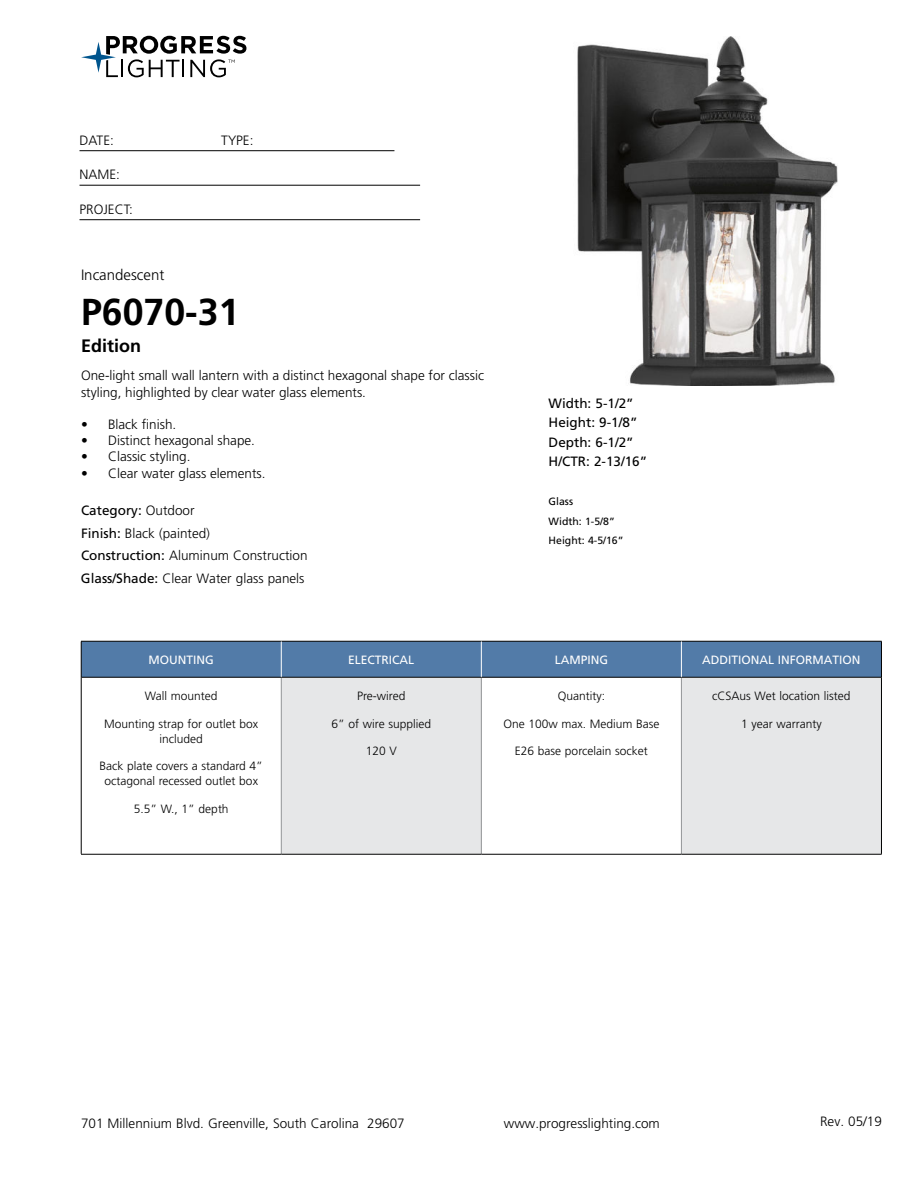
<style>
.page{position:relative;width:918px;height:1188px;background:#fff}
.page>*{position:absolute;margin:0;border:0;box-sizing:border-box;transform-origin:0 0}
.t1{font:700 37.5px "Frutiger LT Std";color:#000}
.t2{font:700 18px "Frutiger LT Std";color:#000}
.t3{font:300 15px "Frutiger LT Std";color:#000}
.t4{font:300 13.5px/22.5px "Frutiger LT Std";color:#000}
.t5{font:13.5px/19.5px "Frutiger LT Std";color:#000}
.t6{font:300 12px/15px "Frutiger LT Std";color:#000;text-align:center}
.t7{font:12px "Frutiger LT Std";color:#fff}
.t8{font:10.5px/19.5px "Frutiger LT Std";color:#000}
.s1{font-weight:400}
</style>
<div class="page">
<svg style="left:81px;top:36px;width:165px;height:41px"></svg>
<hr style="left:80px;top:150px;width:314px;height:1px;background:#000">
<hr style="left:80px;top:185px;width:340px;height:1px;background:#000">
<hr style="left:80px;top:219px;width:340px;height:1px;background:#000">
<div style="left:82px;top:642px;width:799px;height:35px;background:#527ba8"></div>
<div style="left:281px;top:677px;width:200px;height:177px;background:#e6e7e8"></div>
<div style="left:681px;top:677px;width:200px;height:177px;background:#e6e7e8"></div>
<hr style="left:281px;top:678px;width:1px;height:176px;background:#939598">
<hr style="left:481px;top:678px;width:1px;height:176px;background:#939598">
<hr style="left:681px;top:678px;width:1px;height:176px;background:#939598">
<hr style="left:81px;top:677px;width:200px;height:1px;background:#000">
<hr style="left:281px;top:677px;width:200px;height:1px;background:#000">
<hr style="left:481px;top:677px;width:200px;height:1px;background:#000">
<hr style="left:681px;top:677px;width:200px;height:1px;background:#000">
<hr style="left:81px;top:854px;width:200px;height:1px;background:#000">
<hr style="left:281px;top:854px;width:200px;height:1px;background:#000">
<hr style="left:481px;top:854px;width:200px;height:1px;background:#000">
<hr style="left:681px;top:854px;width:201px;height:1px;background:#000">
<hr style="left:81px;top:641px;width:200px;height:1px;background:#000">
<hr style="left:81px;top:641px;width:1px;height:36px;background:#000">
<hr style="left:281px;top:641px;width:200px;height:1px;background:#000">
<hr style="left:481px;top:641px;width:200px;height:1px;background:#000">
<hr style="left:681px;top:641px;width:201px;height:1px;background:#000">
<hr style="left:881px;top:641px;width:1px;height:36px;background:#000">
<hr style="left:81px;top:677px;width:1px;height:177px;background:#000">
<hr style="left:881px;top:677px;width:1px;height:177px;background:#000">
<hr style="left:281px;top:641px;width:1px;height:36px;background:#fff">
<hr style="left:681px;top:641px;width:1px;height:36px;background:#fff">
<hr style="left:481px;top:641px;width:1px;height:36px;background:#fff">
<img style="left:577px;top:36px;width:261px;height:349px">
<p class="t4" style="left:80px;top:130px;width:36px">DATE:</p>
<p class="t4" style="left:221px;top:130px;width:34px">TYPE:</p>
<p class="t4" style="left:80px;top:165px;width:42px">NAME:</p>
<p class="t4" style="left:80px;top:199px;width:55px">PROJECT:</p>
<p class="t3" style="left:81px;top:269px;width:85px">Incandescent</p>
<h1 class="t1" style="left:81px;top:290px;width:160px">P6070-31</h1>
<h2 class="t2" style="left:81px;top:335px;width:62px">Edition</h2>
<p class="t4" style="left:81px;top:369px;width:405px;line-height:16.2px">One-light small wall lantern with a distinct hexagonal shape for classic styling, highlighted by clear water glass elements.</p>
<p class="t4" style="left:81px;top:414px;width:97px">• Black finish.</p>
<p class="t4" style="left:81px;top:430px;width:176px">• Distinct hexagonal shape.</p>
<p class="t4" style="left:81px;top:446px;width:111px">• Classic styling.</p>
<p class="t4" style="left:81px;top:463px;width:186px">• Clear water glass elements.</p>
<p class="t4" style="left:81px;top:500px;width:228px"><span class="s1">Category:</span> Outdoor<br><span class="s1">Finish:</span> Black (painted)<br><span class="s1">Construction:</span> Aluminum Construction<br><span class="s1">Glass/Shade:</span> Clear Water glass panels</p>
<p class="t5" style="left:549px;top:394px;width:100px">Width: 5-1/2”<br>Height: 9-1/8”<br>Depth: 6-1/2”<br>H/CTR: 2-13/16”</p>
<p class="t8" style="left:549px;top:493px;width:76px">Glass<br>Width: 1-5/8”<br>Height: 4-5/16”</p>
<p class="t7" style="left:149px;top:655px;width:67px">MOUNTING</p>
<p class="t7" style="left:348px;top:655px;width:68px">ELECTRICAL</p>
<p class="t7" style="left:555px;top:655px;width:55px">LAMPING</p>
<p class="t7" style="left:702px;top:655px;width:160px">ADDITIONAL INFORMATION</p>
<p class="t6" style="left:145px;top:689px;width:74px">Wall mounted</p>
<p class="t6" style="left:104px;top:717px;width:156px">Mounting strap for outlet box included</p>
<p class="t6" style="left:100px;top:759px;width:165px">Back plate covers a standard 4” octagonal recessed outlet box</p>
<p class="t6" style="left:134px;top:802px;width:96px">5.5” W., 1” depth</p>
<p class="t6" style="left:357px;top:689px;width:50px">Pre-wired</p>
<p class="t6" style="left:332px;top:717px;width:101px">6” of wire supplied</p>
<p class="t6" style="left:366px;top:744px;width:33px">120 V</p>
<p class="t6" style="left:712px;top:689px;width:140px">cCSAus Wet location listed</p>
<p class="t6" style="left:741px;top:717px;width:82px">1 year warranty</p>
<p class="t6" style="left:558px;top:689px;width:49px">Quantity:</p>
<p class="t6" style="left:503px;top:717px;width:158px">One 100w max. Medium Base</p>
<p class="t6" style="left:515px;top:745px;width:134px">E26 base porcelain socket</p>
<p class="t4" style="left:81px;top:1113px;width:325px">701 Millennium Blvd. Greenville, South Carolina 29607</p>
<p class="t4" style="left:504px;top:1113px;width:158px">www.progresslighting.com</p>
<p class="t4" style="left:820px;top:1111px;width:63px">Rev. 05/19</p>
</div>
